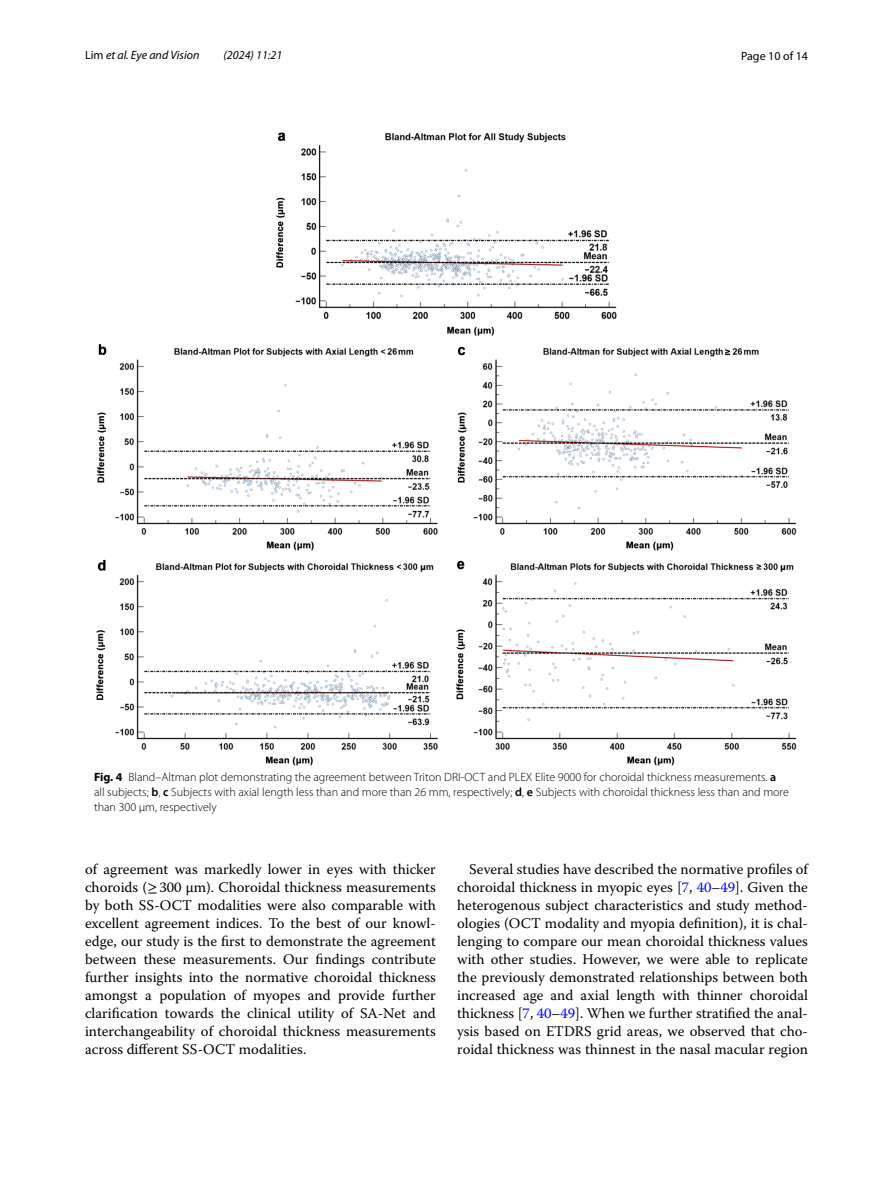
<style>
.page{position:relative;width:893px;height:1187px;background:#fff}
.page>*{position:absolute;margin:0;border:0;box-sizing:border-box;transform-origin:0 0}
.t1{font:14.7px/18px "Warnock Pro";color:#000;text-align:justify}
.t2{font:300 12px/15px "Myriad Pro";color:#000}
.t3{font:italic 12px "Myriad Pro";color:#000}
.t4{font:12px "Myriad Pro";color:#000}
.s1{font-style:normal}
.s2{font-weight:700}
.s3{font-weight:600}
.s4{font-family:"STIX"}
.s5{color:#00f}
</style>
<div class="page">
<img style="left:96px;top:133px;width:701px;height:632px">
<p class="t3" style="left:85px;top:48px;width:116px"><span class="s1">Lim</span> et al. Eye and Vision</p>
<p class="t3" style="left:224px;top:48px;width:60px">(2024) 11:21</p>
<p class="t4" style="left:741px;top:48px;width:68px">Page 10 of 14</p>
<p class="t2" style="left:94px;top:769px;width:696px"><span class="s2">Fig. 4</span> Bland–Altman plot demonstrating the agreement between Triton DRI-OCT and PLEX Elite 9000 for choroidal thickness measurements. <span class="s3">a </span>all subjects; <span class="s3">b</span>, <span class="s3">c</span> Subjects with axial length less than and more than 26 mm, respectively; <span class="s3">d</span>, <span class="s3">e</span> Subjects with choroidal thickness less than and more than 300 μm, respectively</p>
<p class="t1" style="left:85px;top:860px;width:352px">of agreement was markedly lower in eyes with thicker choroids (<span class="s4">≥</span>300 µm). Choroidal thickness measurements by both SS-OCT modalities were also comparable with excellent agreement indices. To the best of our knowl&shy;edge, our study is the first to demonstrate the agreement between these measurements. Our findings contribute further insights into the normative choroidal thickness amongst a population of myopes and provide further clarification towards the clinical utility of SA-Net and interchangeability of choroidal thickness measurements across different SS-OCT modalities.</p>
<p class="t1" style="left:457px;top:860px;width:352px;text-indent:12px">Several studies have described the normative profiles of choroidal thickness in myopic eyes [<span class="s5">7</span>, <span class="s5">40</span>–<span class="s5">49</span>]. Given the heterogenous subject characteristics and study method&shy;ologies (OCT modality and myopia definition), it is chal&shy;lenging to compare our mean choroidal thickness values with other studies. However, we were able to replicate the previously demonstrated relationships between both increased age and axial length with thinner choroidal thickness [<span class="s5">7</span>, <span class="s5">40</span>–<span class="s5">49</span>]. When we further stratified the anal&shy;ysis based on ETDRS grid areas, we observed that cho&shy;roidal thickness was thinnest in the nasal macular region</p>
</div>
